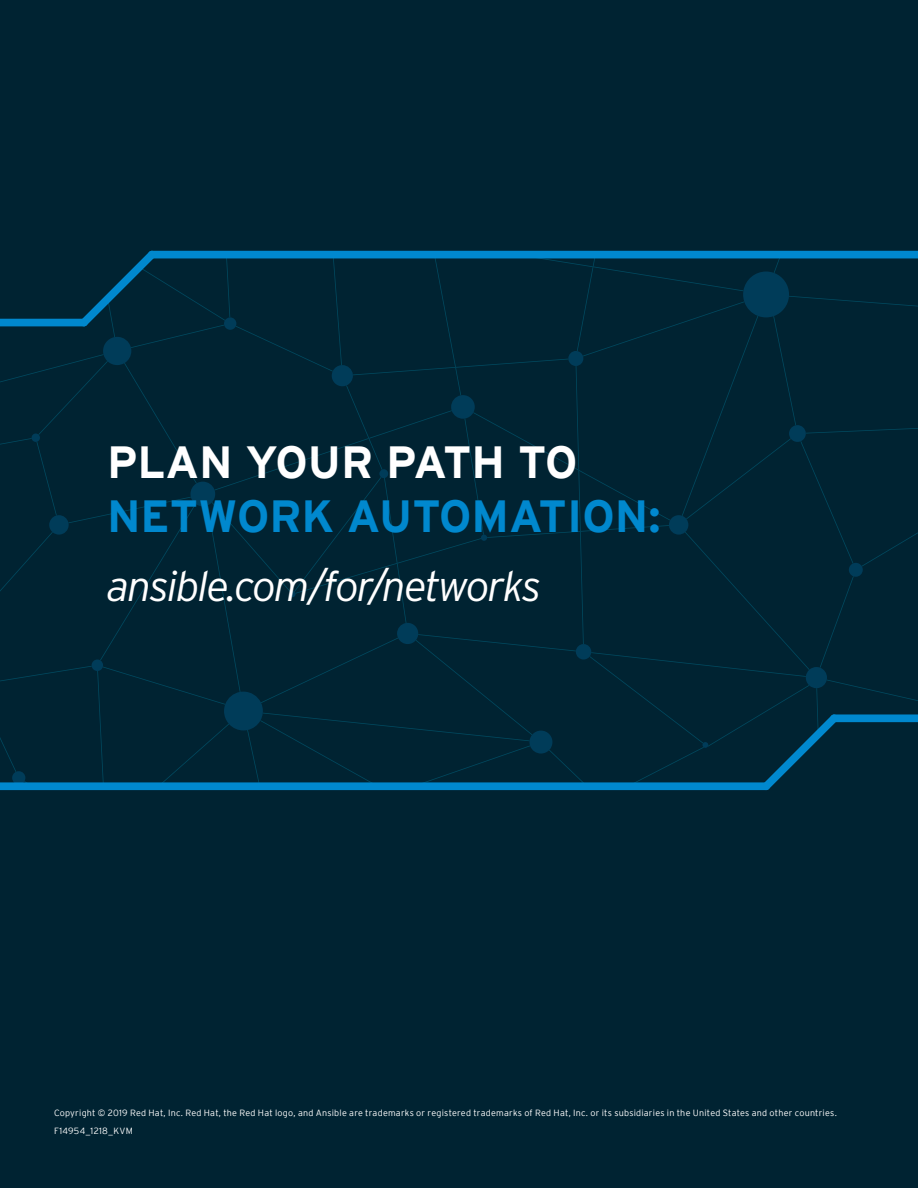
<style>
.page{position:relative;width:918px;height:1188px;background:#002332}
.page>*{position:absolute;margin:0;border:0;box-sizing:border-box;transform-origin:0 0}
.t1{font:700 45px "Interstate";color:#0088ce}
.t2{font:700 45px "Interstate";color:#fff}
.t3{font:italic 300 42px "Interstate";letter-spacing:-.04em;color:#fff}
.t4{font:300 9px/18px "Interstate";letter-spacing:.025em;color:#fff}
</style>
<div class="page">
<svg style="left:0;top:250px;width:918px;height:540px"></svg>
<h1 class="t2" style="left:107px;top:437px;width:472px">PLAN YOUR PATH TO</h1>
<h1 class="t1" style="left:107px;top:491px;width:555px">NETWORK AUTOMATION:</h1>
<h2 class="t3" style="left:107px;top:562px;width:436px">ansible.com/for/networks</h2>
<p class="t4" style="left:54px;top:1104px;width:784px">Copyright © 2019 Red Hat, Inc. Red Hat, the Red Hat logo, and Ansible are trademarks or registered trademarks of Red Hat, Inc. or its subsidiaries in the United States and other countries.<br>F14954_1218_KVM</p>
</div>
